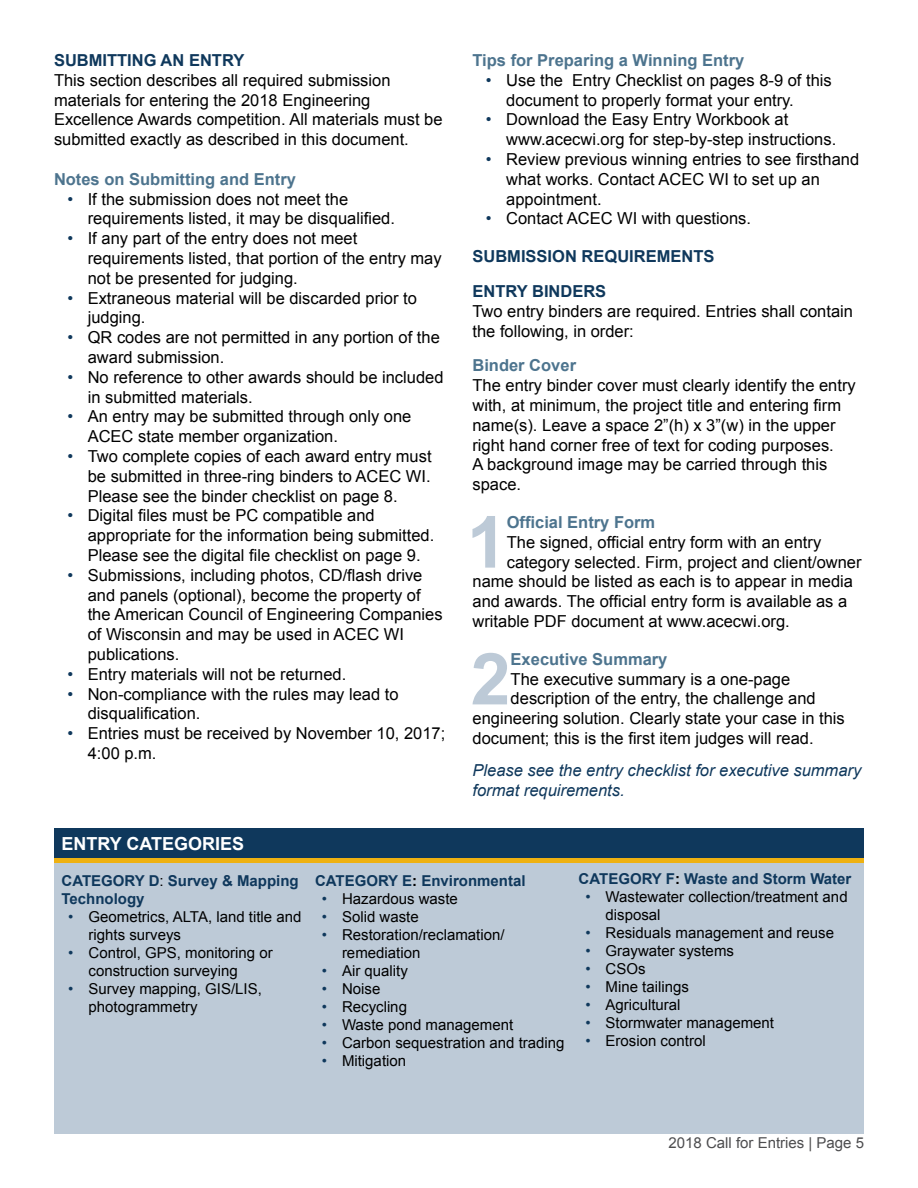
<style>
.page{position:relative;width:918px;height:1188px;background:#fff}
.page>*{position:absolute;margin:0;border:0;box-sizing:border-box;transform-origin:0 0}
.t1{font:700 71.85px "Arial";color:#bdcad7}
.t2{font:700 18px "Arial";color:#fff}
.t3{font:16.5px/19.8px "Arial";color:#000}
.t4{font:700 16.5px "Arial";color:#4d748e}
.t5{font:italic 16.5px/19.8px "Arial";color:#0f385c}
.t6{font:700 16.5px/34.8px "Arial";color:#0f385c}
.t7{font:15px/18px "Arial";color:#000}
.t8{font:700 15px/18px "Arial";color:#0f385c}
.t9{font:15px "Arial";color:#4d4d4f}
.s1{color:#0f385c}
.s2{font-weight:400;color:#000}
.s3{color:#000}
</style>
<div class="page">
<div style="left:54px;top:828px;width:810px;height:306px;background:#bdcad7"></div>
<div style="left:54px;top:828px;width:810px;height:32px;background:#0f385c"></div>
<hr style="left:54px;top:859px;width:810px;height:4px;background:#eeb111">
<p class="t6" style="left:54px;top:43px;width:192px">SUBMITTING AN ENTRY</p>
<p class="t3" style="left:54px;top:70px;width:390px">This section describes all required submission materials for entering the 2018 Engineering Excellence Awards competition. All materials must be submitted exactly as described in this document.</p>
<p class="t4" style="left:54px;top:168px;width:244px">Notes on Submitting and Entry</p>
<p class="t3" style="left:88px;top:189px;width:309px;text-indent:-20px"><span class="s1">•</span> If the submission does not meet the requirements listed, it may be disqualified.</p>
<p class="t3" style="left:88px;top:229px;width:355px;text-indent:-20px"><span class="s1">•</span> If any part of the entry does not meet requirements listed, that portion of the entry may not be presented for judging.</p>
<p class="t3" style="left:88px;top:288px;width:331px;text-indent:-20px"><span class="s1">•</span> Extraneous material will be discarded prior to judging.</p>
<p class="t3" style="left:88px;top:328px;width:354px;text-indent:-20px"><span class="s1">•</span> QR codes are not permitted in any portion of the award submission.</p>
<p class="t3" style="left:88px;top:367px;width:357px;text-indent:-20px"><span class="s1">•</span> No reference to other awards should be included in submitted materials.</p>
<p class="t3" style="left:88px;top:407px;width:325px;text-indent:-20px"><span class="s1">•</span> An entry may be submitted through only one<br>ACEC state member organization.</p>
<p class="t3" style="left:88px;top:446px;width:345px;text-align:justify;text-indent:-20px"><span class="s1">•</span> Two complete copies of each award entry must be submitted in three-ring binders to ACEC WI.<br>Please see the binder checklist on page 8.</p>
<p class="t3" style="left:88px;top:506px;width:348px;text-indent:-20px"><span class="s1">•</span> Digital files must be PC compatible and appropriate for the information being submitted.<br>Please see the digital file checklist on page 9.</p>
<p class="t3" style="left:88px;top:565px;width:356px;text-indent:-20px"><span class="s1">•</span> Submissions, including photos, CD/flash drive and panels (optional), become the property of the American Council of Engineering Companies of Wisconsin and may be used in ACEC WI publications.</p>
<p class="t3" style="left:67px;top:664px;width:280px"><span class="s1">•</span> Entry materials will not be returned.</p>
<p class="t3" style="left:88px;top:684px;width:312px;text-indent:-20px"><span class="s1">•</span> Non-compliance with the rules may lead to disqualification.</p>
<p class="t3" style="left:88px;top:724px;width:359px;text-indent:-20px"><span class="s1">•</span> Entries must be received by November 10, 2017;<br>4:00 p.m.</p>
<p class="t2" style="left:62px;top:831px;width:184px">ENTRY CATEGORIES</p>
<p class="t4" style="left:472px;top:49px;width:273px">Tips for Preparing a Winning Entry</p>
<p class="t3" style="left:506px;top:70px;width:327px;text-indent:-20px"><span class="s1">•</span> Use the Entry Checklist on pages 8-9 of this document to properly format your entry.</p>
<p class="t3" style="left:506px;top:110px;width:332px;text-indent:-20px"><span class="s1">•</span> Download the Easy Entry Workbook at www.acecwi.org for step-by-step instructions.</p>
<p class="t3" style="left:506px;top:149px;width:355px;text-indent:-20px"><span class="s1">•</span> Review previous winning entries to see firsthand what works. Contact ACEC WI to set up an appointment.</p>
<p class="t3" style="left:486px;top:209px;width:267px"><span class="s1">•</span> Contact ACEC WI with questions.</p>
<p class="t6" style="left:472px;top:240px;width:244px">SUBMISSION REQUIREMENTS<br>ENTRY BINDERS</p>
<p class="t3" style="left:472px;top:301px;width:382px">Two entry binders are required. Entries shall contain the following, in order:</p>
<p class="t4" style="left:472px;top:355px;width:105px">Binder Cover</p>
<p class="t3" style="left:472px;top:376px;width:385px">The entry binder cover must clearly identify the entry with, at minimum, the project title and entering firm name(s). Leave a space 2”(h) x 3”(w) in the upper right hand corner free of text for coding purposes.<br>A background image may be carried through this space.</p>
<h1 class="t1" style="left:467px;top:494px;width:41px">1</h1>
<p class="t4" style="left:507px;top:511px;width:150px">Official Entry Form</p>
<p class="t3" style="left:507px;top:532px;width:316px">The signed, official entry form with an entry</p>
<p class="t3" style="left:507px;top:552px;width:356px">category selected. Firm, project and client/owner</p>
<p class="t3" style="left:473px;top:572px;width:382px">name should be listed as each is to appear in media</p>
<p class="t3" style="left:473px;top:592px;width:376px">and awards. The official entry form is available as a</p>
<p class="t3" style="left:473px;top:611px;width:319px">writable PDF document at www.acecwi.org.</p>
<h1 class="t1" style="left:471px;top:631px;width:41px">2</h1>
<p class="t4" style="left:511px;top:648px;width:158px">Executive Summary</p>
<p class="t3" style="left:511px;top:669px;width:281px">The executive summary is a one-page</p>
<p class="t3" style="left:511px;top:689px;width:307px">description of the entry, the challenge and</p>
<p class="t3" style="left:473px;top:709px;width:374px">engineering solution. Clearly state your case in this</p>
<p class="t3" style="left:473px;top:728px;width:343px">document; this is the first item judges will read.</p>
<p class="t5" style="left:473px;top:760px;width:390px">Please see the entry checklist for executive summary format requirements.</p>
<p class="t8" style="left:62px;top:872px;width:239px">CATEGORY D<span class="s2">:</span> Survey &amp; Mapping<br>Technology</p>
<p class="t7" style="left:89px;top:908px;width:214px;text-indent:-20px"><span class="s1">•</span> Geometrics, ALTA, land title and rights surveys</p>
<p class="t7" style="left:89px;top:944px;width:186px;text-indent:-20px"><span class="s1">•</span> Control, GPS, monitoring or construction surveying</p>
<p class="t7" style="left:89px;top:980px;width:175px;text-indent:-20px"><span class="s1">•</span> Survey mapping, GIS/LIS, photogrammetry</p>
<p class="t8" style="left:315px;top:872px;width:212px">CATEGORY E<span class="s3">:</span> Environmental</p>
<p class="t7" style="left:322px;top:890px;width:138px"><span class="s1">•</span> Hazardous waste</p>
<p class="t7" style="left:322px;top:908px;width:98px"><span class="s1">•</span> Solid waste</p>
<p class="t7" style="left:342px;top:926px;width:164px;text-indent:-20px"><span class="s1">•</span> Restoration/reclamation/ remediation</p>
<p class="t7" style="left:322px;top:962px;width:88px"><span class="s1">•</span> Air quality</p>
<p class="t7" style="left:322px;top:980px;width:60px"><span class="s1">•</span> Noise</p>
<p class="t7" style="left:322px;top:998px;width:87px"><span class="s1">•</span> Recycling</p>
<p class="t7" style="left:322px;top:1016px;width:193px"><span class="s1">•</span> Waste pond management</p>
<p class="t7" style="left:322px;top:1034px;width:244px"><span class="s1">•</span> Carbon sequestration and trading</p>
<p class="t7" style="left:322px;top:1052px;width:86px"><span class="s1">•</span> Mitigation</p>
<p class="t8" style="left:579px;top:870px;width:274px">CATEGORY F<span class="s3">:</span> Waste and Storm Water</p>
<p class="t7" style="left:606px;top:888px;width:244px;text-indent:-20px"><span class="s1">•</span> Wastewater collection/treatment and disposal</p>
<p class="t7" style="left:585px;top:924px;width:250px"><span class="s1">•</span> Residuals management and reuse</p>
<p class="t7" style="left:585px;top:942px;width:150px"><span class="s1">•</span> Graywater systems</p>
<p class="t7" style="left:585px;top:960px;width:62px"><span class="s1">•</span> CSOs</p>
<p class="t7" style="left:585px;top:978px;width:105px"><span class="s1">•</span> Mine tailings</p>
<p class="t7" style="left:585px;top:996px;width:97px"><span class="s1">•</span> Agricultural</p>
<p class="t7" style="left:585px;top:1014px;width:190px"><span class="s1">•</span> Stormwater management</p>
<p class="t7" style="left:585px;top:1032px;width:122px"><span class="s1">•</span> Erosion control</p>
<p class="t9" style="left:669px;top:1133px;width:197px">2018 Call for Entries | Page 5</p>
</div>
